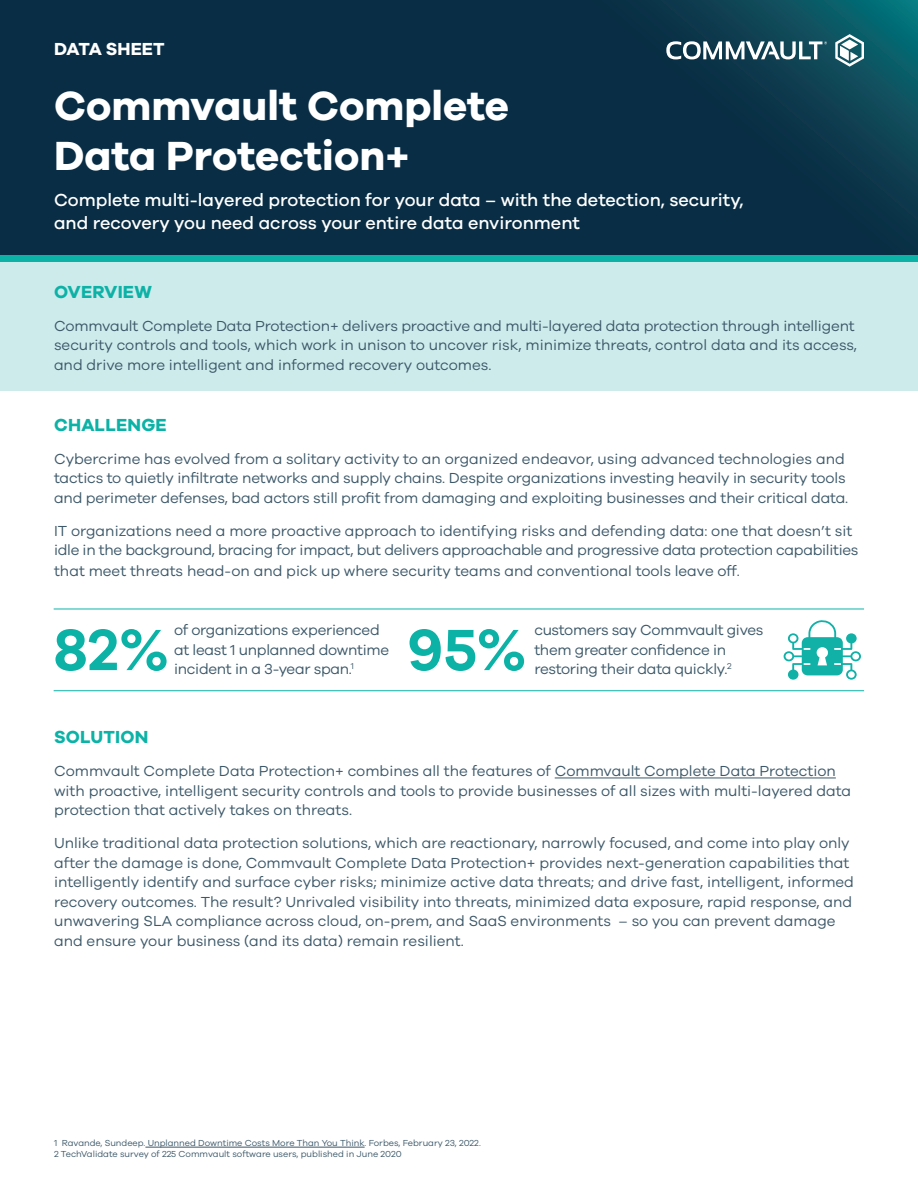
<style>
.page{position:relative;width:918px;height:1188px;background:#fff}
.page>*{position:absolute;margin:0;border:0;box-sizing:border-box;transform-origin:0 0}
.t1{font:600 60px "Galano Grotesque";color:#0db2a7}
.t2{font:700 42px/50.4px "Galano Grotesque";color:#fff}
.t3{font:500 18px/22.5px "Galano Grotesque";color:#fff}
.t4{font:700 18px "Galano Grotesque";letter-spacing:.01em;color:#0db2a7}
.t5{font:700 18px "Galano Grotesque";color:#fff}
.t6{font:15px/19.5px "Galano Grotesque";color:#3c5869}
.t7{font:15px/19.5px "Galano Grotesque";letter-spacing:-.02em;color:#3c5869}
.t8{font:9px/10.5px "Galano Grotesque";color:#3c5869}
</style>
<div class="page">
<svg style="left:0;top:0;width:918px;height:255px;background:#093046"></svg>
<svg style="left:666px;top:41px;width:161px;height:18px"></svg>
<svg style="left:835px;top:34px;width:29px;height:33px"></svg>
<div style="left:0;top:255px;width:918px;height:7px;background:#0db2a7"></div>
<div style="left:0;top:262px;width:918px;height:129px;background:#ceebec"></div>
<hr style="left:54px;top:609px;width:810px;height:1px;background:#0db2a7">
<hr style="left:54px;top:690px;width:810px;height:1px;background:#0db2a7">
<hr style="left:555px;top:778px;width:281px;height:1px;background:#3c5869">
<hr style="left:145px;top:1147px;width:220px;height:1px;background:#3c5869">
<svg style="left:784px;top:620px;width:77px;height:60px"></svg>
<p class="t5" style="left:54px;top:38px;width:112px">DATA SHEET</p>
<h2 class="t2" style="left:54px;top:79px;width:457px">Commvault Complete<br>Data Protection+</h2>
<p class="t3" style="left:54px;top:188px;width:691px">Complete multi-layered protection for your data – with the detection, security, and recovery you need across your entire data environment</p>
<p class="t4" style="left:54px;top:280px;width:99px">OVERVIEW</p>
<p class="t6" style="left:54px;top:315px;width:805px">Commvault Complete Data Protection+ delivers proactive and multi-layered data protection through intelligent security controls and tools, which work in unison to uncover risk, minimize threats, control data and its access, and drive more intelligent and informed recovery outcomes.</p>
<p class="t4" style="left:54px;top:413px;width:114px">CHALLENGE</p>
<p class="t6" style="left:54px;top:448px;width:796px">Cybercrime has evolved from a solitary activity to an organized endeavor, using advanced technologies and tactics to quietly infiltrate networks and supply chains. Despite organizations investing heavily in security tools and perimeter defenses, bad actors still profit from damaging and exploiting businesses and their critical data.</p>
<p class="t7" style="left:54px;top:520px;width:806px">IT organizations need a more proactive approach to identifying risks and defending data: one that doesn’t sit idle in the background, bracing for impact, but delivers approachable and progressive data protection capabilities</p>
<p class="t6" style="left:54px;top:561px;width:687px">that meet threats head-on and pick up where security teams and conventional tools leave off.</p>
<p class="t7" style="left:174px;top:620px;width:216px">of organizations experienced at least 1 unplanned downtime incident in a 3-year span.<sup>1</sup></p>
<p class="t7" style="left:534px;top:620px;width:231px">customers say Commvault gives them greater confidence in restoring their data quickly.<sup>2</sup></p>
<h1 class="t1" style="left:54px;top:613px;width:117px">82%</h1>
<h1 class="t1" style="left:407px;top:613px;width:121px">95%</h1>
<p class="t4" style="left:54px;top:726px;width:96px">SOLUTION</p>
<p class="t6" style="left:54px;top:761px;width:799px">Commvault Complete Data Protection+ combines all the features of Commvault Complete Data Protection with proactive, intelligent security controls and tools to provide businesses of all sizes with multi-layered data protection that actively takes on threats.</p>
<p class="t6" style="left:54px;top:833px;width:802px">Unlike traditional data protection solutions, which are reactionary, narrowly focused, and come into play only after the damage is done, Commvault Complete Data Protection+ provides next-generation capabilities that intelligently identify and surface cyber risks; minimize active data threats; and drive fast, intelligent, informed recovery outcomes. The result? Unrivaled visibility into threats, minimized data exposure, rapid response, and unwavering SLA compliance across cloud, on-prem, and SaaS environments – so you can prevent damage and ensure your business (and its data) remain resilient.</p>
<p class="t8" style="left:54px;top:1138px;width:428px">1 Ravande, Sundeep. Unplanned Downtime Costs More Than You Think. Forbes, February 23, 2022.<br>2 TechValidate survey of 225 Commvault software users, published in June 2020</p>
</div>
